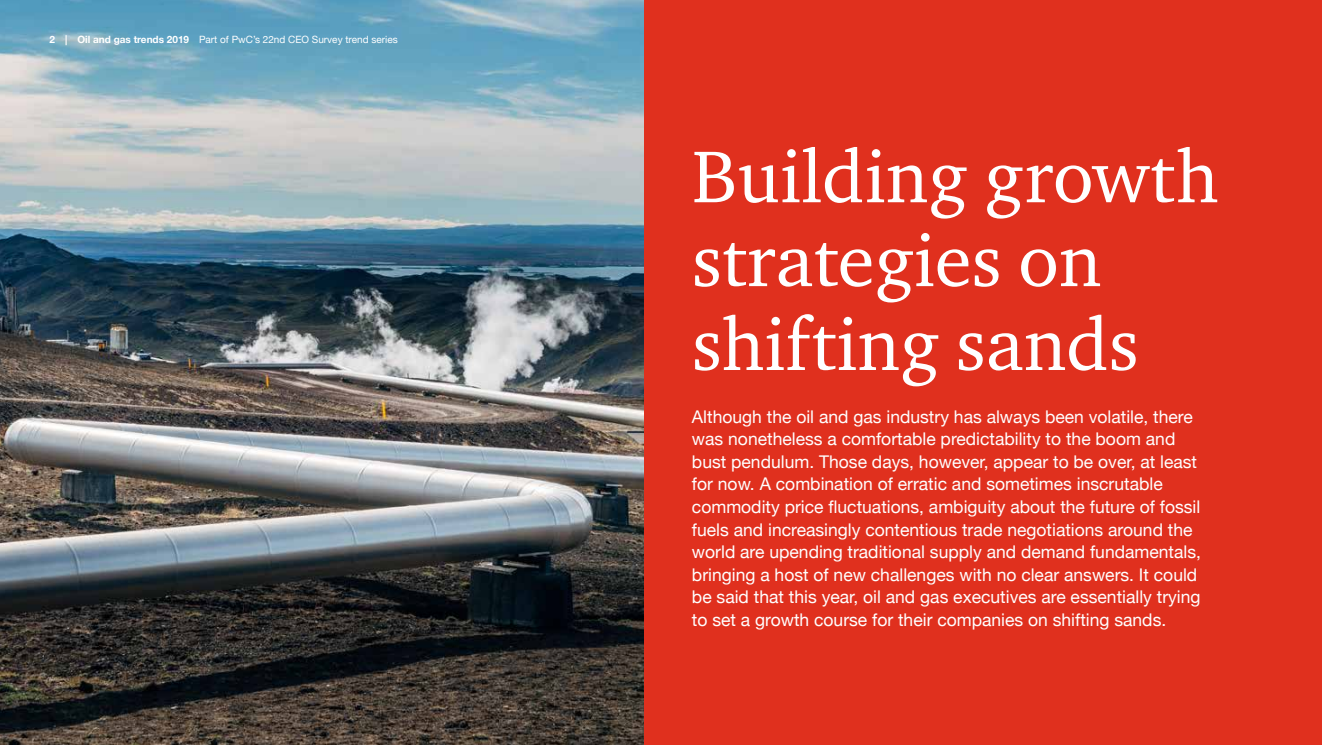
<style>
.page{position:relative;width:1322px;height:745px;background:#fff}
.page>*{position:absolute;margin:0;border:0;box-sizing:border-box;transform-origin:0 0}
.t1{font:75px/83.8px "Charter ITC";color:#fff}
.t2{font:17.5px/22.5px "Helvetica Neue";color:#fff}
.t3{font:10px "Helvetica Neue";color:#fff}
.s1{font-weight:700}
</style>
<div class="page">
<div style="left:627px;top:0;width:695px;height:744px;background:#e0301e"></div>
<img style="left:0;top:0;width:643px;height:744px">
<p class="t3" style="left:50px;top:32px;width:350px"><span class="s1">2 | Oil and gas trends 2019</span> Part of PwC’s 22nd CEO Survey trend series</p>
<h1 class="t1" style="left:692px;top:133px;width:528px">Building growth strategies on shifting sands</h1>
<p class="t2" style="left:692px;top:406px;width:510px">Although the oil and gas industry has always been volatile, there was nonetheless a comfortable predictability to the boom and bust pendulum. Those days, however, appear to be over, at least for now. A combination of erratic and sometimes inscrutable commodity price fluctuations, ambiguity about the future of fossil fuels and increasingly contentious trade negotiations around the world are upending traditional supply and demand fundamentals, bringing a host of new challenges with no clear answers. It could be said that this year, oil and gas executives are essentially trying to set a growth course for their companies on shifting sands.</p>
</div>
